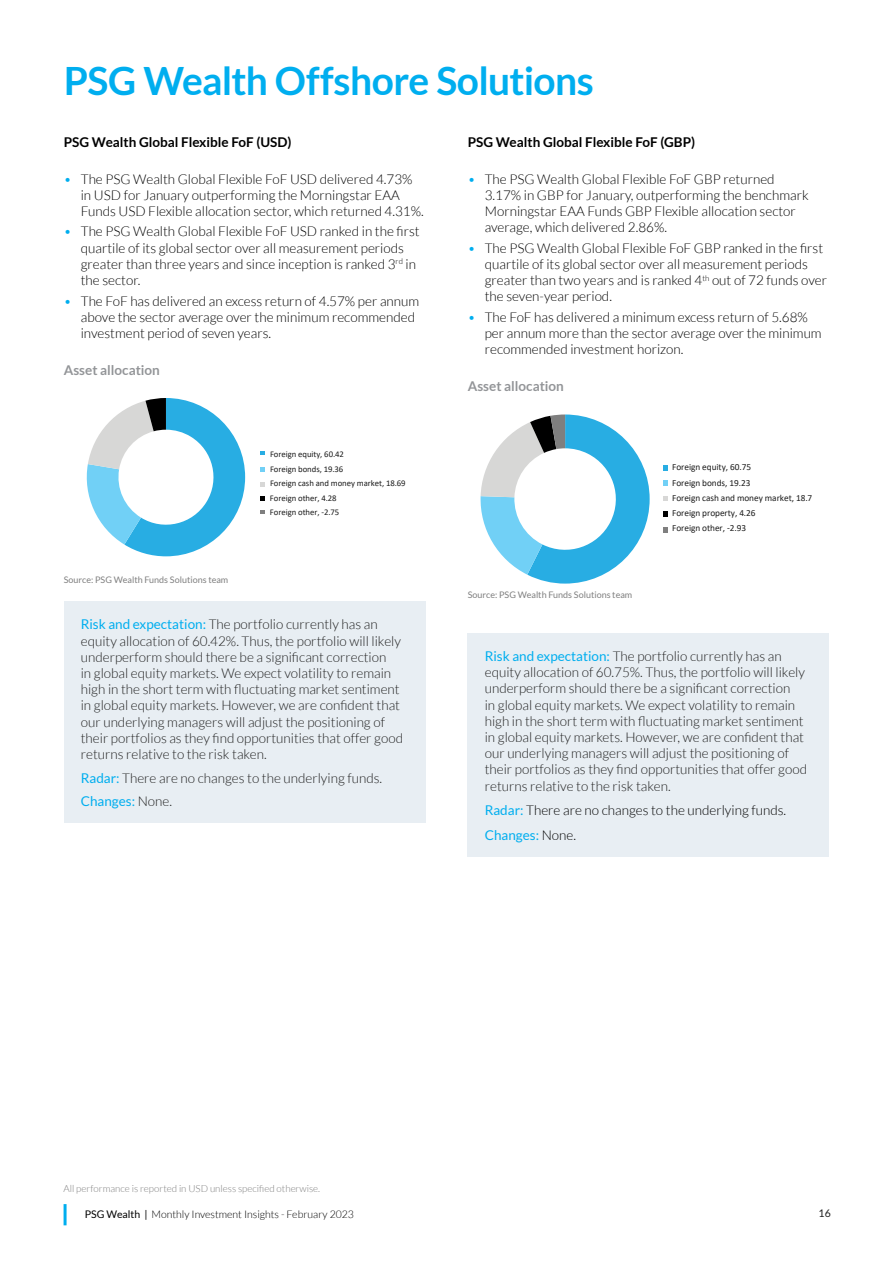
<style>
.page{position:relative;width:893px;height:1263px;background:#fff}
.page>*{position:absolute;margin:0;border:0;box-sizing:border-box;transform-origin:0 0}
.t1{font:700 39px "Lato";letter-spacing:-.015em;color:#00aeef}
.t2{font:300 13.5px/16.2px "Lato";color:#000}
.t3{font:300 13.5px/16.2px "Lato";color:#1e1e1e}
.t4{font:700 13.5px "Lato";color:#000}
.t5{font:700 13.5px "Lato";color:#939598}
.t6{font:300 10.5px "Lato";color:#000}
.t7{font:10.5px "Lato";color:#1e1e1e}
.t8{font:300 9.75px "Lato";color:#7f7f7f}
.t9{font:9.3px/15.3px "Calibri";letter-spacing:-.005em;color:#1d1d1d}
.t10{font:9px "Lato";color:#7f7f7f}
.t11{font:8.7px/14.5px "Calibri";letter-spacing:-.005em;color:#1d1d1d}
.s1{color:#00aeef}
.s2{font-weight:400;color:#00aeef}
.s3{font-weight:400}
</style>
<div class="page">
<hr style="left:64px;top:1204px;width:3px;height:21px;background:#00aeef">
<svg style="left:260px;top:451px;width:5px;height:4px"></svg>
<svg style="left:260px;top:467px;width:5px;height:4px"></svg>
<svg style="left:260px;top:482px;width:5px;height:5px"></svg>
<svg style="left:260px;top:497px;width:5px;height:4px"></svg>
<svg style="left:260px;top:510px;width:5px;height:4px"></svg>
<svg style="left:86px;top:398px;width:159px;height:158px"></svg>
<div style="left:64px;top:601px;width:361px;height:222px;background:#e8eef3"></div>
<svg style="left:663px;top:465px;width:5px;height:5px"></svg>
<svg style="left:663px;top:480px;width:5px;height:5px"></svg>
<svg style="left:663px;top:496px;width:5px;height:4px"></svg>
<svg style="left:663px;top:511px;width:5px;height:6px"></svg>
<svg style="left:663px;top:527px;width:5px;height:5px"></svg>
<svg style="left:480px;top:414px;width:170px;height:169px"></svg>
<div style="left:468px;top:633px;width:361px;height:224px;background:#e8eef3"></div>
<h1 class="t1" style="left:64px;top:59px;width:531px">PSG Wealth Offshore Solutions</h1>
<p class="t4" style="left:64px;top:134px;width:229px">PSG Wealth Global Flexible FoF (USD)</p>
<p class="t2" style="left:81px;top:171px;width:344px;text-indent:-17px"><span class="s1">•</span> The PSG Wealth Global Flexible FoF USD delivered 4.73% in USD for January outperforming the Morningstar EAA<br>Funds USD Flexible allocation sector, which returned 4.31%.</p>
<p class="t2" style="left:81px;top:224px;width:340px;text-indent:-17px"><span class="s1">•</span> The PSG Wealth Global Flexible FoF USD ranked in the first quartile of its global sector over all measurement periods greater than three years and since inception is ranked 3<sup>rd</sup> in the sector.</p>
<p class="t2" style="left:81px;top:293px;width:340px;text-indent:-17px"><span class="s1">•</span> The FoF has delivered an excess return of 4.57% per annum above the sector average over the minimum recommended investment period of seven years.</p>
<p class="t5" style="left:64px;top:362px;width:98px">Asset allocation</p>
<p class="t11" style="left:270px;top:447px;width:137px">Foreign equity, 60.42<br>Foreign bonds, 19.36<br>Foreign cash and money market, 18.69<br>Foreign other, 4.28<br>Foreign other, -2.75</p>
<p class="t10" style="left:64px;top:574px;width:166px">Source: PSG Wealth Funds Solutions team</p>
<p class="t3" style="left:81px;top:616px;width:324px"><span class="s2">Risk and expectation:</span> The portfolio currently has an equity allocation of 60.42%. Thus, the portfolio will likely underperform should there be a significant correction<br>in global equity markets. We expect volatility to remain high in the short term with fluctuating market sentiment in global equity markets. However, we are confident that our underlying managers will adjust the positioning of their portfolios as they find opportunities that offer good returns relative to the risk taken.</p>
<p class="t3" style="left:81px;top:766px;width:303px;line-height:23.5px"><span class="s2">Radar:</span> There are no changes to the underlying funds.<br><span class="s2">Changes:</span> None.</p>
<p class="t4" style="left:468px;top:134px;width:229px">PSG Wealth Global Flexible FoF (GBP)</p>
<p class="t2" style="left:485px;top:171px;width:325px;text-indent:-17px"><span class="s1">•</span> The PSG Wealth Global Flexible FoF GBP returned 3.17% in GBP for January, outperforming the benchmark Morningstar EAA Funds GBP Flexible allocation sector average, which delivered 2.86%.</p>
<p class="t2" style="left:485px;top:240px;width:344px;text-indent:-17px"><span class="s1">•</span> The PSG Wealth Global Flexible FoF GBP ranked in the first quartile of its global sector over all measurement periods greater than two years and is ranked 4<sup>th</sup> out of 72 funds over the seven-year period.</p>
<p class="t2" style="left:485px;top:309px;width:338px;text-indent:-17px"><span class="s1">•</span> The FoF has delivered a minimum excess return of 5.68% per annum more than the sector average over the minimum recommended investment horizon.</p>
<p class="t5" style="left:468px;top:378px;width:98px">Asset allocation</p>
<p class="t10" style="left:468px;top:590px;width:166px">Source: PSG Wealth Funds Solutions team</p>
<p class="t9" style="left:672px;top:459px;width:142px">Foreign equity, 60.75<br>Foreign bonds, 19.23<br>Foreign cash and money market, 18.7<br>Foreign property, 4.26<br>Foreign other, -2.93</p>
<p class="t3" style="left:485px;top:648px;width:324px"><span class="s2">Risk and expectation:</span> The portfolio currently has an equity allocation of 60.75%. Thus, the portfolio will likely underperform should there be a significant correction<br>in global equity markets. We expect volatility to remain high in the short term with fluctuating market sentiment in global equity markets. However, we are confident that our underlying managers will adjust the positioning of their portfolios as they find opportunities that offer good returns relative to the risk taken.</p>
<p class="t2" style="left:485px;top:798px;width:303px;line-height:24.8px"><span class="s2">Radar:</span> There are no changes to the underlying funds.<br><span class="s2">Changes:</span> None.</p>
<p class="t8" style="left:64px;top:1183px;width:258px">All performance is reported in USD unless specified otherwise.</p>
<p class="t6" style="left:85px;top:1208px;width:271px"><span class="s3">PSG Wealth |</span> Monthly Investment Insights - February 2023</p>
<p class="t7" style="left:819px;top:1207px;width:14px">16</p>
</div>
